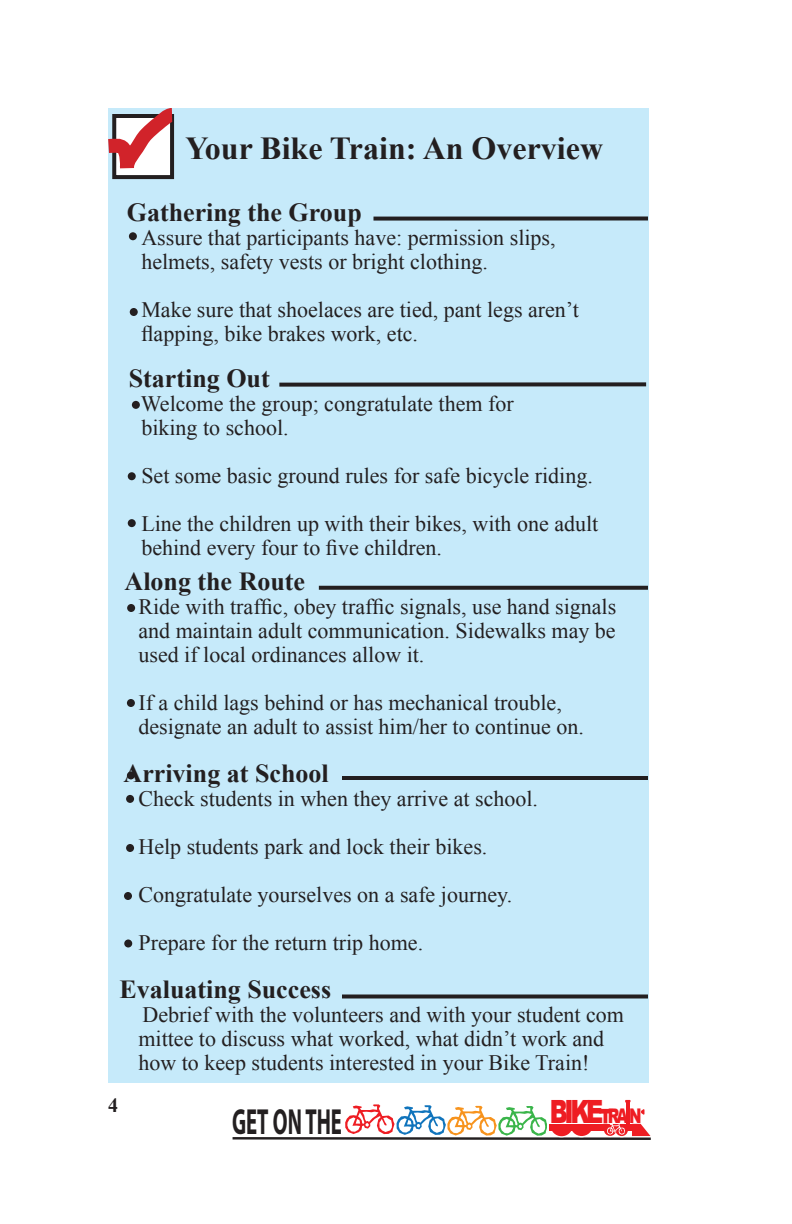
<style>
.page{position:relative;width:792px;height:1224px;background:#fff}
.page>*{position:absolute;margin:0;border:0;box-sizing:border-box;transform-origin:0 0}
.t1{font:700 36.4px "Myriad Pro";color:#231f20;scale:.57 1}
.t2{font:700 32px "Times New Roman";color:#231f20}
.t3{font:900 32px "Arial";color:#ee1d23;scale:.73 1}
.t4{font:700 26px "Times New Roman";color:#231f20}
.t5{font:22px/24px "Times New Roman";color:#231f20}
.t6{font:700 20px "Times New Roman";color:#231f20}
.s1{font-size:20.2px}
</style>
<div class="page">
<div style="left:108px;top:108px;width:541px;height:975px;background:#c6eafa"></div>
<div style="left:128px;top:472px;width:8px;height:8px;background:#231f20;border-radius:50%"></div>
<div style="left:128px;top:519px;width:8px;height:8px;background:#231f20;border-radius:50%"></div>
<div style="left:127px;top:699px;width:8px;height:8px;background:#231f20;border-radius:50%"></div>
<div style="left:127px;top:771px;width:8px;height:8px;background:#231f20;border-radius:50%"></div>
<div style="left:126px;top:795px;width:8px;height:8px;background:#231f20;border-radius:50%"></div>
<div style="left:126px;top:844px;width:8px;height:8px;background:#231f20;border-radius:50%"></div>
<div style="left:124px;top:892px;width:8px;height:8px;background:#231f20;border-radius:50%"></div>
<div style="left:374px;top:216px;width:274px;height:5px;background:#231f20"></div>
<div style="left:279px;top:382px;width:367px;height:5px;background:#231f20"></div>
<svg style="left:319px;top:586px;width:329px;height:4px"></svg>
<hr style="left:342px;top:776px;width:306px;height:4px;background:#231f20">
<svg style="left:342px;top:994px;width:306px;height:4px"></svg>
<div style="left:127px;top:604px;width:8px;height:8px;background:#231f20;border-radius:50%"></div>
<svg style="left:108px;top:108px;width:67px;height:301px"></svg>
<div style="left:124px;top:940px;width:8px;height:8px;background:#231f20;border-radius:50%"></div>
<hr style="left:233px;top:1137px;width:418px;height:3px;background:#231f20">
<svg style="left:345px;top:1099px;width:306px;height:38px"></svg>
<h2 class="t2" style="left:185px;top:126px;width:419px">Your Bike Train: An Overview</h2>
<p class="t4" style="left:127px;top:195px;width:236px">Gathering the Group</p>
<p class="t5" style="left:141px;top:226px;width:416px">Assure that participants have: permission slips, helmets, safety vests or bright clothing.</p>
<p class="t5" style="left:141px;top:298px;width:439px">Make sure that shoelaces are tied, pant legs aren’t flapping, bike brakes work, etc.</p>
<p class="t4" style="left:129px;top:361px;width:142px">Starting Out</p>
<p class="t5" style="left:141px;top:392px;width:374px">Welcome the group; congratulate them for biking to school.</p>
<p class="t5" style="left:141px;top:452px;width:459px;line-height:48px">Set some basic ground rules for safe bicycle riding.<br>Line the children up with their bikes, with one adult</p>
<p class="t5" style="left:141px;top:536px;width:302px">behind every four to five children.</p>
<p class="t4" style="left:125px;top:563px;width:182px">Along the Route</p>
<p class="t5" style="left:138px;top:594px;width:479px;text-align:justify">Ride with traffic, obey traffic signals, use hand signals and maintain adult communication. Sidewalks may be used if local ordinances allow it.</p>
<p class="t5" style="left:138px;top:690px;width:447px">If a child lags behind or has mechanical trouble, designate an adult to assist him/her to continue on.</p>
<p class="t4" style="left:124px;top:755px;width:207px">Arriving at School</p>
<p class="t5" style="left:138px;top:774px;width:401px;line-height:48px">Check students in when they arrive at school.<br>Help students park and lock their bikes.<br>Congratulate yourselves on a safe journey.<br>Prepare for the return trip home.</p>
<p class="t4" style="left:120px;top:971px;width:213px">Evaluating Success</p>
<p class="t5" style="left:138px;top:1002px;width:487px">Debrief with the volunteers and with your student com mittee to discuss what worked, what didn’t work and how to keep students interested in your Bike Train!</p>
<p class="t6" style="left:108px;top:1091px;width:11px">4</p>
<h1 class="t1" style="left:232px;top:1098px;width:195px">GET ON THE</h1>
<h2 class="t3" style="left:550px;top:1089px;width:127px">BIKE <span class="s1">RA N</span></h2>
</div>
